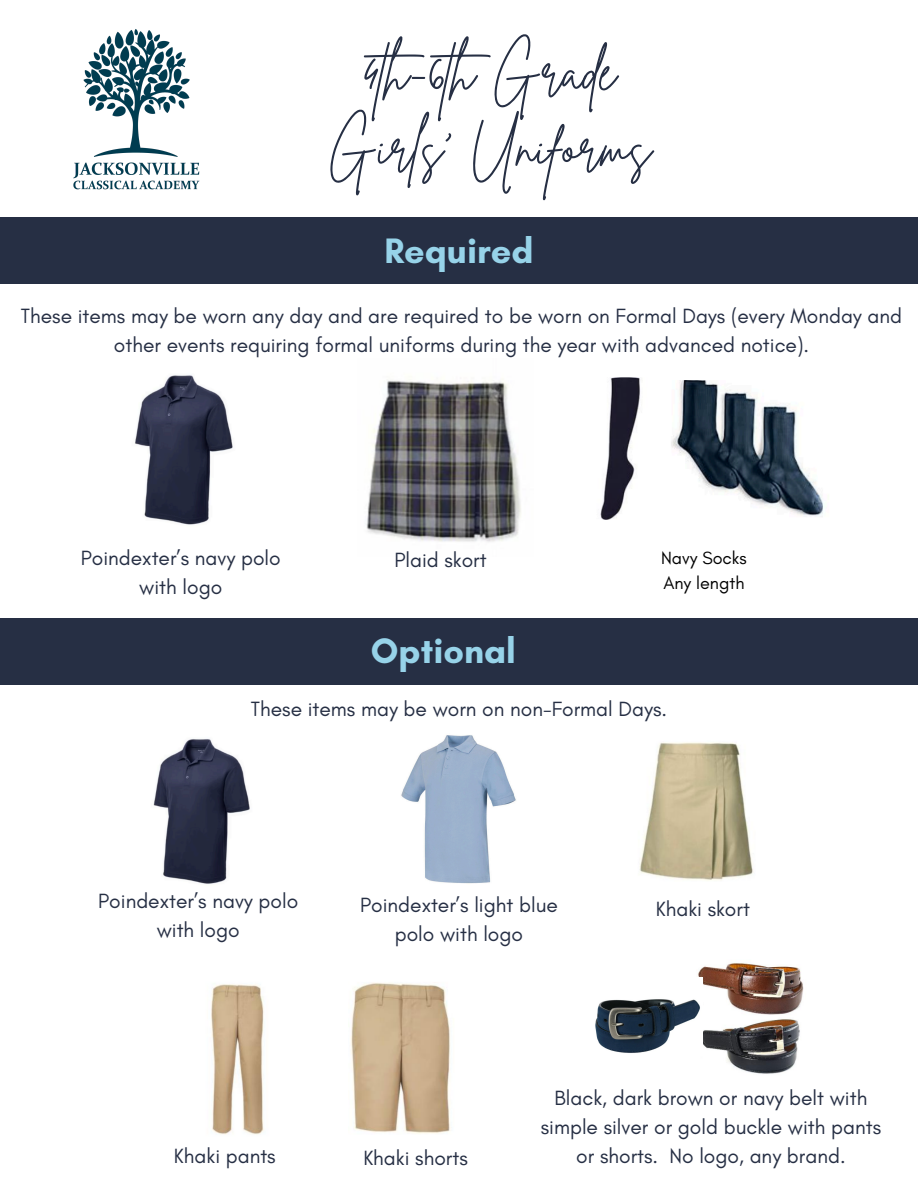
<style>
.page{position:relative;width:918px;height:1188px;background:#fff}
.page>*{position:absolute;margin:0;border:0;box-sizing:border-box;transform-origin:0 0}
.t1{font:54px/75.3px "Brittany Signature";color:#262f44;text-align:center}
.t2{font:700 36px "Glacial Indifference";color:#97d3e9}
.t3{font:21px/29.2px "Glacial Indifference";color:#262f44;text-align:center}
.t4{font:18px "Glacial Indifference";color:#000}
</style>
<div class="page">
<div style="left:0;top:217px;width:918px;height:66px;background:#262f44"></div>
<img style="left:135px;top:375px;width:98px;height:150px">
<img style="left:366px;top:380px;width:155px;height:162px">
<div style="left:0;top:618px;width:918px;height:66px;background:#262f44"></div>
<img style="left:153px;top:739px;width:97px;height:145px">
<img style="left:639px;top:742px;width:115px;height:139px">
<img style="left:211px;top:984px;width:53px;height:151px">
<img style="left:351px;top:982px;width:100px;height:152px">
<img style="left:698px;top:963px;width:106px;height:111px">
<img style="left:595px;top:978px;width:107px;height:93px">
<img style="left:73px;top:29px;width:127px;height:161px">
<img style="left:600px;top:377px;width:40px;height:143px">
<img style="left:671px;top:380px;width:158px;height:137px">
<img style="left:401px;top:735px;width:115px;height:149px">
<h3 class="t1" style="left:328px;top:35px;width:325px">4th-6th Grade<br>Girls’ Uniforms</h3>
<h3 class="t2" style="left:384px;top:228px;width:151px">Required</h3>
<h2 class="t3" style="left:21px;top:301px;width:883px">These items may be worn any day and are required to be worn on Formal Days (every Monday and other events requiring formal uniforms during the year with advanced notice).</h2>
<p class="t3" style="left:81px;top:543px;width:202px">Poindexter’s navy polo with logo</p>
<h3 class="t3" style="left:394px;top:545px;width:94px">Plaid skort</h3>
<p class="t2" style="left:371px;top:629px;width:147px">Optional</p>
<p class="t4" style="left:661px;top:547px;width:87px">Navy Socks</p>
<p class="t4" style="left:663px;top:572px;width:83px">Any length</p>
<p class="t3" style="left:251px;top:694px;width:418px">These items may be worn on non-Formal Days.</p>
<h2 class="t3" style="left:98px;top:886px;width:202px">Poindexter’s navy polo with logo</h2>
<h3 class="t3" style="left:656px;top:894px;width:96px">Khaki skort</h3>
<h3 class="t3" style="left:360px;top:890px;width:199px">Poindexter’s light blue polo with logo</h3>
<p class="t3" style="left:174px;top:1141px;width:103px">Khaki pants</p>
<p class="t3" style="left:363px;top:1143px;width:106px">Khaki shorts</p>
<h3 class="t3" style="left:541px;top:1083px;width:342px">Black, dark brown or navy belt with simple silver or gold buckle with pants or shorts. No logo, any brand.</h3>
</div>
